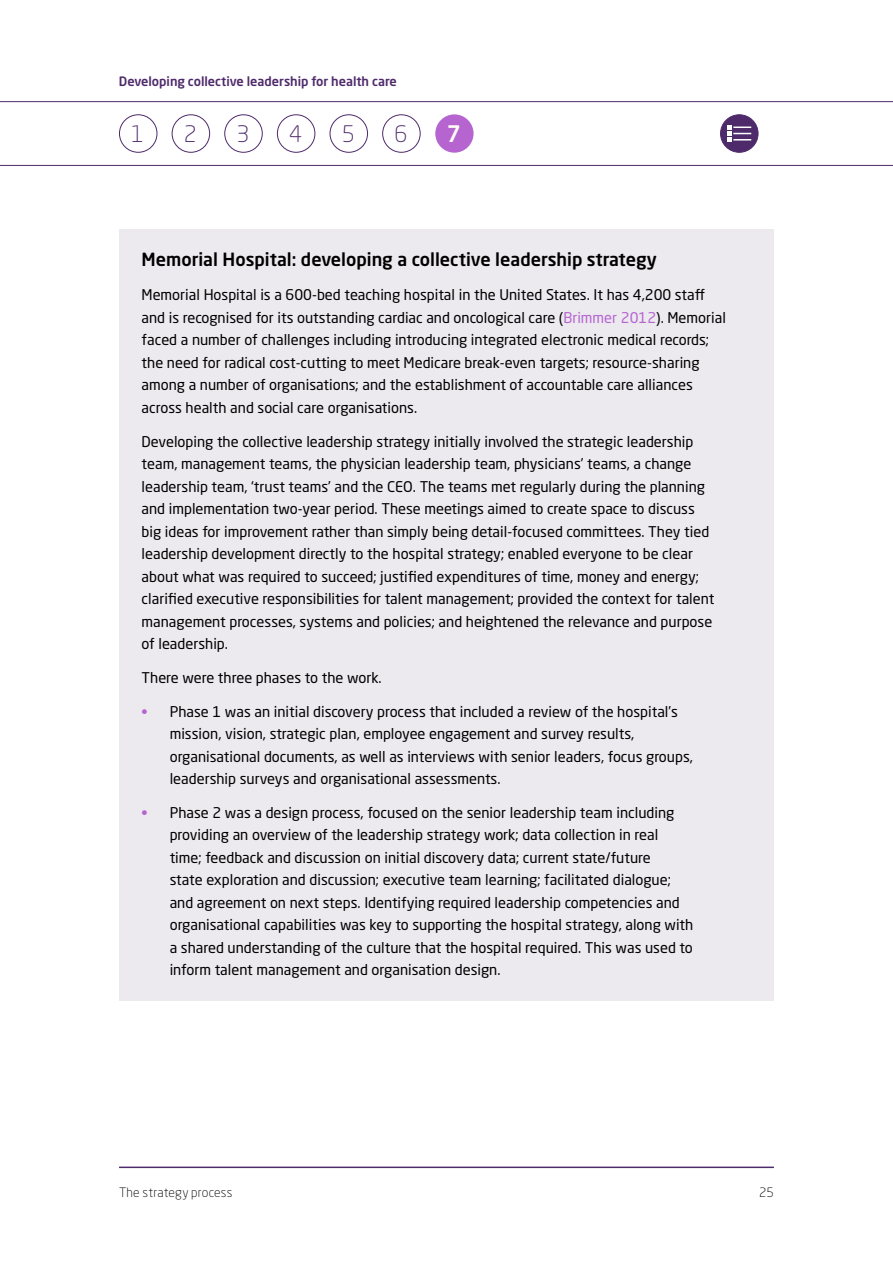
<style>
.page{position:relative;width:893px;height:1263px;background:#fff}
.page>*{position:absolute;margin:0;border:0;box-sizing:border-box;transform-origin:0 0}
.t1{font:300 22.5px "Neo Sans Std";color:#4e2a6b}
.t2{font:500 22.5px "Neo Sans Std";color:#fffef6}
.Box_title{font:500 18px "Neo Sans Std";color:#000}
.Box_body{font:14.7px/22.5px "Neo Sans Std";color:#000}
.t3{font:500 12.75px "Neo Sans Std";color:#4e2a6b}
.t4{font:300 12.75px "Neo Sans Std";letter-spacing:.015em;color:#000}
.s1{color:#b665d0}
.s2{font-weight:500;color:#b665d0}
</style>
<div class="page">
<hr style="left:0;top:165px;width:893px;height:1px;background:#4e2a6b">
<hr style="left:0;top:101px;width:893px;height:1px;background:#4e2a6b">
<div style="left:720px;top:115px;width:38px;height:37px;background:#4e2a6b;border-radius:50%"></div>
<div style="left:720px;top:114px;width:38px;height:39px;border:1px solid #4e2a6b;border-radius:50%"></div>
<svg style="left:727px;top:125px;width:24px;height:17px"></svg>
<div style="left:330px;top:114px;width:38px;height:39px;border:1px solid #4e2a6b;border-radius:50%"></div>
<div style="left:382px;top:114px;width:39px;height:39px;border:1px solid #4e2a6b;border-radius:50%"></div>
<div style="left:435px;top:114px;width:39px;height:39px;background:#b665d0;border-radius:50%"></div>
<div style="left:119px;top:114px;width:38px;height:39px;border:1px solid #4e2a6b;border-radius:50%"></div>
<div style="left:172px;top:114px;width:38px;height:39px;border:1px solid #4e2a6b;border-radius:50%"></div>
<div style="left:224px;top:114px;width:39px;height:39px;border:1px solid #4e2a6b;border-radius:50%"></div>
<div style="left:277px;top:114px;width:38px;height:39px;border:1px solid #4e2a6b;border-radius:50%"></div>
<hr style="left:119px;top:1166px;width:655px;height:2px;background:#4e2a6b">
<div style="left:119px;top:230px;width:655px;height:771px;background:#ece9ef"></div>
<p class="t3" style="left:119px;top:74px;width:279px">Developing collective leadership for health care</p>
<h1 class="t1" style="left:131px;top:121px;width:15px">1</h1>
<h1 class="t1" style="left:184px;top:121px;width:15px">2</h1>
<h1 class="t1" style="left:237px;top:121px;width:15px">3</h1>
<h1 class="t1" style="left:289px;top:121px;width:15px">4</h1>
<h1 class="t1" style="left:342px;top:121px;width:15px">5</h1>
<h1 class="t1" style="left:394px;top:121px;width:15px">6</h1>
<h1 class="t2" style="left:447px;top:120px;width:16px">7</h1>
<p class="Box_title" style="left:142px;top:248px;width:517px">Memorial Hospital: developing a collective leadership strategy</p>
<p class="Box_body" style="left:142px;top:283px;width:586px">Memorial Hospital is a 600-bed teaching hospital in the United States. It has 4,200 staff and is recognised for its outstanding cardiac and oncological care (<span class="s1">Brimmer 2012</span>). Memorial faced a number of challenges including introducing integrated electronic medical records; the need for radical cost-cutting to meet Medicare break-even targets; resource-sharing among a number of organisations; and the establishment of accountable care alliances across health and social care organisations.</p>
<p class="Box_body" style="left:142px;top:430px;width:574px">Developing the collective leadership strategy initially involved the strategic leadership team, management teams, the physician leadership team, physicians’ teams, a change leadership team, ‘trust teams’ and the CEO. The teams met regularly during the planning and implementation two-year period. These meetings aimed to create space to discuss big ideas for improvement rather than simply being detail-focused committees. They tied leadership development directly to the hospital strategy; enabled everyone to be clear about what was required to succeed; justified expenditures of time, money and energy; clarified executive responsibilities for talent management; provided the context for talent management processes, systems and policies; and heightened the relevance and purpose of leadership.</p>
<p class="Box_body" style="left:142px;top:666px;width:242px">There were three phases to the work.</p>
<p class="Box_body" style="left:170px;top:700px;width:525px;text-indent:-28px"><span class="s2">•</span> Phase 1 was an initial discovery process that included a review of the hospital’s mission, vision, strategic plan, employee engagement and survey results, organisational documents, as well as interviews with senior leaders, focus groups, leadership surveys and organisational assessments.</p>
<p class="Box_body" style="left:170px;top:801px;width:525px;text-indent:-28px"><span class="s2">•</span> Phase 2 was a design process, focused on the senior leadership team including providing an overview of the leadership strategy work; data collection in real time; feedback and discussion on initial discovery data; current state/future<br>state exploration and discussion; executive team learning; facilitated dialogue; and agreement on next steps. Identifying required leadership competencies and organisational capabilities was key to supporting the hospital strategy, along with a shared understanding of the culture that the hospital required. This was used to inform talent management and organisation design.</p>
<p class="t4" style="left:119px;top:1185px;width:115px">The strategy process</p>
<p class="t4" style="left:759px;top:1185px;width:16px">25</p>
</div>
